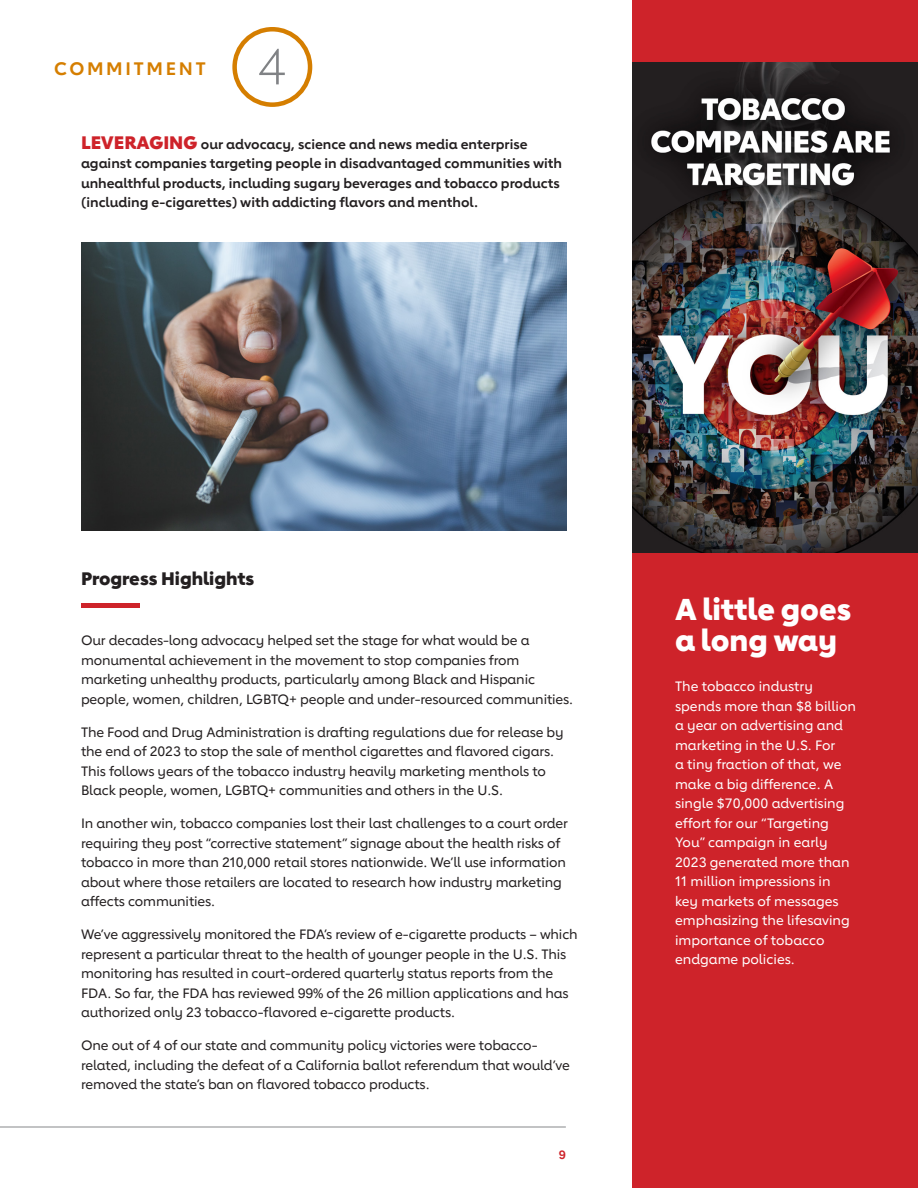
<style>
.page{position:relative;width:918px;height:1188px;background:#fff}
.page>*{position:absolute;margin:0;border:0;box-sizing:border-box;transform-origin:0 0}
.t1{font:300 50.1px "Lub Dub";color:#808285}
.t2{font:800 30px/31.5px "Lub Dub";color:#fff}
.t3{font:800 18px "Lub Dub";color:#231f20}
.H2_-_Section_Title{font:700 18px "Lub Dub";letter-spacing:.15em;color:#d57e00}
.Body_Text{font:500 13.5px/19.5px "Lub Dub";letter-spacing:-.01em;color:#231f20}
.t4{font:500 13.5px/19.5px "Lub Dub";color:#fff}
.t5{font:700 13.5px/19.5px "Lub Dub";color:#231f20}
.t6{font:700 12px "Lub Dub";color:#ce232a}
.s1{color:#fff}
.s2{font-weight:800;font-size:18px;color:#ce232a}
</style>
<div class="page">
<div style="left:633px;top:0;width:285px;height:1188px;background:#ce232a"></div>
<hr style="left:0;top:1126px;width:566px;height:2px;background:#939598">
<img style="left:81px;top:243px;width:485px;height:287px">
<div style="left:232px;top:27px;width:80px;height:80px;border:4px solid #d57e00;border-radius:50%"></div>
<div style="left:81px;top:603px;width:58px;height:5px;background:#ce232a"></div>
<img style="left:633px;top:62px;width:285px;height:491px">
<h2 class="H2_-_Section_Title" style="left:54px;top:58px;width:173px">COMMITMENT <span class="s1">4</span></h2>
<h1 class="t1" style="left:258px;top:38px;width:30px">4</h1>
<p class="t5" style="left:81px;top:134px;width:483px"><span class="s2">LEVERAGING</span> our advocacy, science and news media enterprise against companies targeting people in disadvantaged communities with unhealthful products, including sugary beverages and tobacco products (including e-cigarettes) with addicting flavors and menthol.</p>
<p class="t3" style="left:81px;top:568px;width:175px">Progress Highlights</p>
<p class="Body_Text" style="left:81px;top:630px;width:494px">Our decades-long advocacy helped set the stage for what would be a monumental achievement in the movement to stop companies from marketing unhealthy products, particularly among Black and Hispanic people, women, children, LGBTQ+ people and under-resourced communities.</p>
<p class="Body_Text" style="left:81px;top:722px;width:484px">The Food and Drug Administration is drafting regulations due for release by the end of 2023 to stop the sale of menthol cigarettes and flavored cigars.<br>This follows years of the tobacco industry heavily marketing menthols to Black people, women, LGBTQ+ communities and others in the U.S.</p>
<p class="Body_Text" style="left:81px;top:813px;width:489px">In another win, tobacco companies lost their last challenges to a court order requiring they post “corrective statement” signage about the health risks of tobacco in more than 210,000 retail stores nationwide. We’ll use information about where those retailers are located to research how industry marketing affects communities.</p>
<p class="Body_Text" style="left:81px;top:924px;width:498px">We’ve aggressively monitored the FDA’s review of e-cigarette products – which represent a particular threat to the health of younger people in the U.S. This monitoring has resulted in court-ordered quarterly status reports from the FDA. So far, the FDA has reviewed 99% of the 26 million applications and has authorized only 23 tobacco-flavored e-cigarette products.</p>
<p class="Body_Text" style="left:81px;top:1035px;width:490px">One out of 4 of our state and community policy victories were tobacco&shy;related, including the defeat of a California ballot referendum that would’ve removed the state’s ban on flavored tobacco products.</p>
<p class="t6" style="left:559px;top:1147px;width:9px">9</p>
<p class="t2" style="left:675px;top:593px;width:178px">A little goes a long way</p>
<p class="t4" style="left:675px;top:676px;width:183px">The tobacco industry spends more than $8 billion a year on advertising and marketing in the U.S. For<br>a tiny fraction of that, we make a big difference. A single $70,000 advertising effort for our “Targeting<br>You” campaign in early<br>2023 generated more than<br>11 million impressions in key markets of messages emphasizing the lifesaving importance of tobacco endgame policies.</p>
</div>
